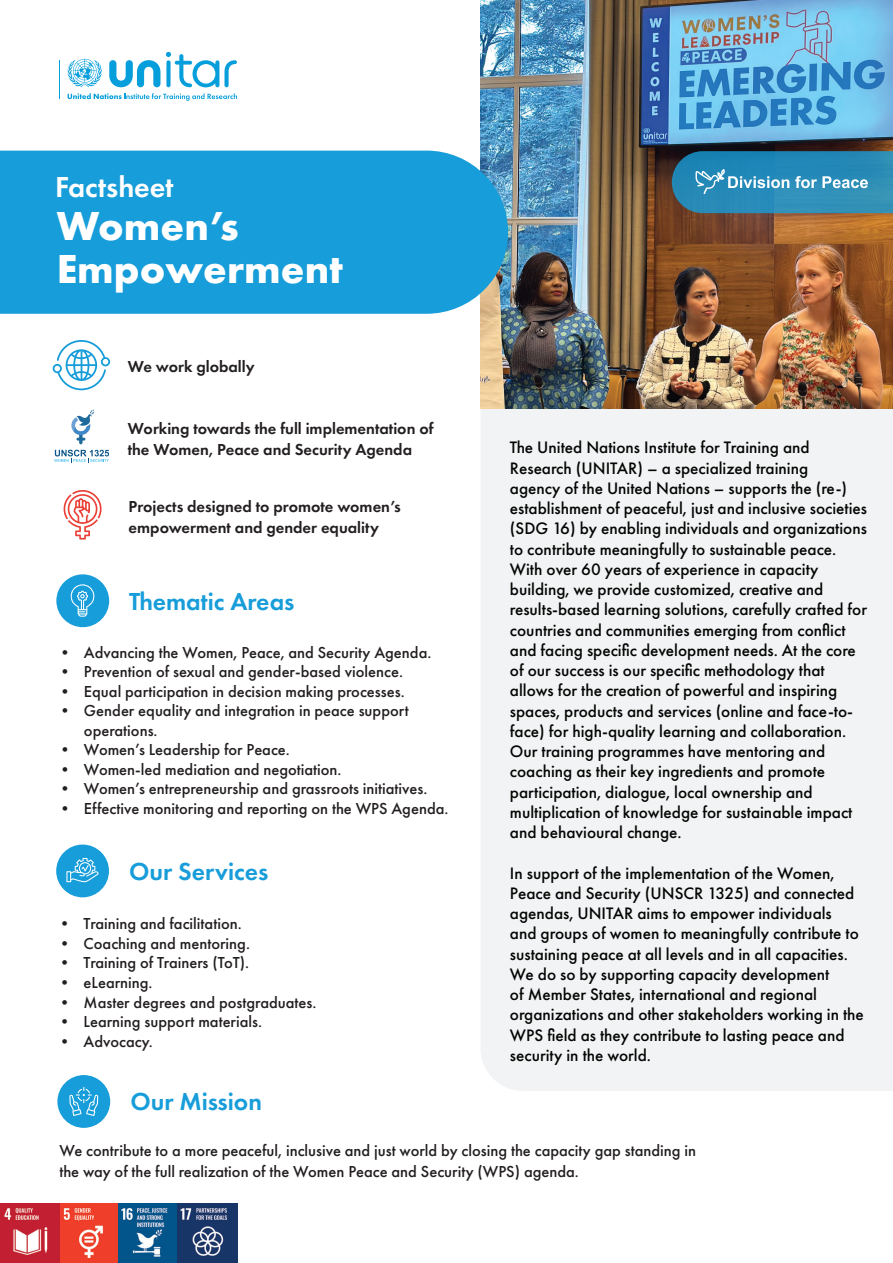
<style>
.page{position:relative;width:893px;height:1263px;background:#fff}
.page>*{position:absolute;margin:0;border:0;box-sizing:border-box;transform-origin:0 0}
.t1{font:700 42px/43.5px "Futura PT";color:#fff}
.t2{font:600 30px "Futura PT";color:#fff}
.t3{font:600 25.5px "Futura PT";color:#179dd9}
.t4{font:500 17.25px/20.2px "Futura PT";color:#040503}
.t5{font:500 16.5px/19.5px "Futura PT";color:#231f20}
.t6{font:600 16.5px/21px "Futura PT";color:#231f20}
</style>
<div class="page">
<div style="left:481px;top:409px;width:412px;height:682px;background:#f2f3f4"></div>
<svg style="left:68px;top:93px;width:169px;height:8px"></svg>
<svg style="left:67px;top:59px;width:35px;height:28px"></svg>
<svg style="left:166px;top:52px;width:71px;height:35px"></svg>
<svg style="left:109px;top:60px;width:51px;height:27px"></svg>
<hr style="left:60px;top:60px;width:1px;height:39px;background:#069edb">
<img style="left:480px;top:0;width:413px;height:409px">
<div style="left:0;top:151px;width:508px;height:163px;background:#179dd9"></div>
<svg style="left:672px;top:151px;width:221px;height:62px;background:#348db6"></svg>
<img style="left:0;top:1203px;width:237px;height:60px">
<svg style="left:63px;top:490px;width:39px;height:49px"></svg>
<svg style="left:54px;top:450px;width:55px;height:12px"></svg>
<svg style="left:71px;top:410px;width:23px;height:34px"></svg>
<svg style="left:53px;top:340px;width:57px;height:50px"></svg>
<div style="left:56px;top:574px;width:53px;height:53px;background:#179dd9;border-radius:50%"></div>
<svg style="left:70px;top:584px;width:25px;height:33px"></svg>
<div style="left:56px;top:844px;width:53px;height:53px;background:#179dd9;border-radius:50%"></div>
<svg style="left:66px;top:858px;width:33px;height:24px"></svg>
<div style="left:57px;top:1075px;width:53px;height:53px;background:#179dd9;border-radius:50%"></div>
<svg style="left:69px;top:1087px;width:29px;height:29px"></svg>
<h2 class="t2" style="left:55px;top:169px;width:120px">Factsheet</h2>
<h1 class="t1" style="left:57px;top:203px;width:288px">Women’s<br>Empowerment</h1>
<p class="t6" style="left:128px;top:356px;width:128px">We work globally</p>
<p class="t6" style="left:128px;top:418px;width:307px">Working towards the full implementation of the Women, Peace and Security Agenda</p>
<p class="t6" style="left:129px;top:496px;width:274px">Projects designed to promote women’s empowerment and gender equality</p>
<h3 class="t3" style="left:129px;top:585px;width:167px">Thematic Areas</h3>
<p class="t5" style="left:57px;top:643px;width:376px">• Advancing the Women, Peace, and Security Agenda.</p>
<p class="t5" style="left:57px;top:662px;width:347px">• Prevention of sexual and gender-based violence.</p>
<p class="t5" style="left:57px;top:682px;width:349px">• Equal participation in decision making processes.</p>
<p class="t5" style="left:84px;top:701px;width:326px;text-indent:-27px">• Gender equality and integration in peace support operations.</p>
<p class="t5" style="left:57px;top:740px;width:234px">• Women’s Leadership for Peace.</p>
<p class="t5" style="left:57px;top:760px;width:286px">• Women-led mediation and negotiation.</p>
<p class="t5" style="left:57px;top:779px;width:372px">• Women’s entrepreneurship and grassroots initiatives.</p>
<p class="t5" style="left:57px;top:799px;width:393px">• Effective monitoring and reporting on the WPS Agenda.</p>
<h3 class="t3" style="left:129px;top:855px;width:141px">Our Services</h3>
<p class="t5" style="left:57px;top:914px;width:187px">• Training and facilitation.</p>
<p class="t5" style="left:57px;top:934px;width:195px">• Coaching and mentoring.</p>
<p class="t5" style="left:57px;top:953px;width:194px">• Training of Trainers (ToT).</p>
<p class="t5" style="left:57px;top:973px;width:97px">• eLearning.</p>
<p class="t5" style="left:57px;top:992px;width:261px">• Master degrees and postgraduates.</p>
<p class="t5" style="left:57px;top:1012px;width:207px">• Learning support materials.</p>
<p class="t5" style="left:57px;top:1031px;width:98px">• Advocacy.</p>
<h3 class="t3" style="left:130px;top:1086px;width:133px">Our Mission</h3>
<p class="t4" style="left:510px;top:437px;width:359px">The United Nations Institute for Training and Research (UNITAR) – a specialized training<br>agency of the United Nations – supports the (re-) establishment of peaceful, just and inclusive societies (SDG 16) by enabling individuals and organizations to contribute meaningfully to sustainable peace.<br>With over 60 years of experience in capacity building, we provide customized, creative and results-based learning solutions, carefully crafted for countries and communities emerging from conflict and facing specific development needs. At the core of our success is our specific methodology that allows for the creation of powerful and inspiring spaces, products and services (online and face-to&shy;face) for high-quality learning and collaboration.<br>Our training programmes have mentoring and coaching as their key ingredients and promote participation, dialogue, local ownership and multiplication of knowledge for sustainable impact and behavioural change.</p>
<p class="t4" style="left:510px;top:863px;width:355px">In support of the implementation of the Women, Peace and Security (UNSCR 1325) and connected agendas, UNITAR aims to empower individuals<br>and groups of women to meaningfully contribute to sustaining peace at all levels and in all capacities.<br>We do so by supporting capacity development<br>of Member States, international and regional organizations and other stakeholders working in the WPS field as they contribute to lasting peace and security in the world.</p>
<p class="t5" style="left:59px;top:1140px;width:638px;line-height:21px">We contribute to a more peaceful, inclusive and just world by closing the capacity gap standing in the way of the full realization of the Women Peace and Security (WPS) agenda.</p>
</div>
